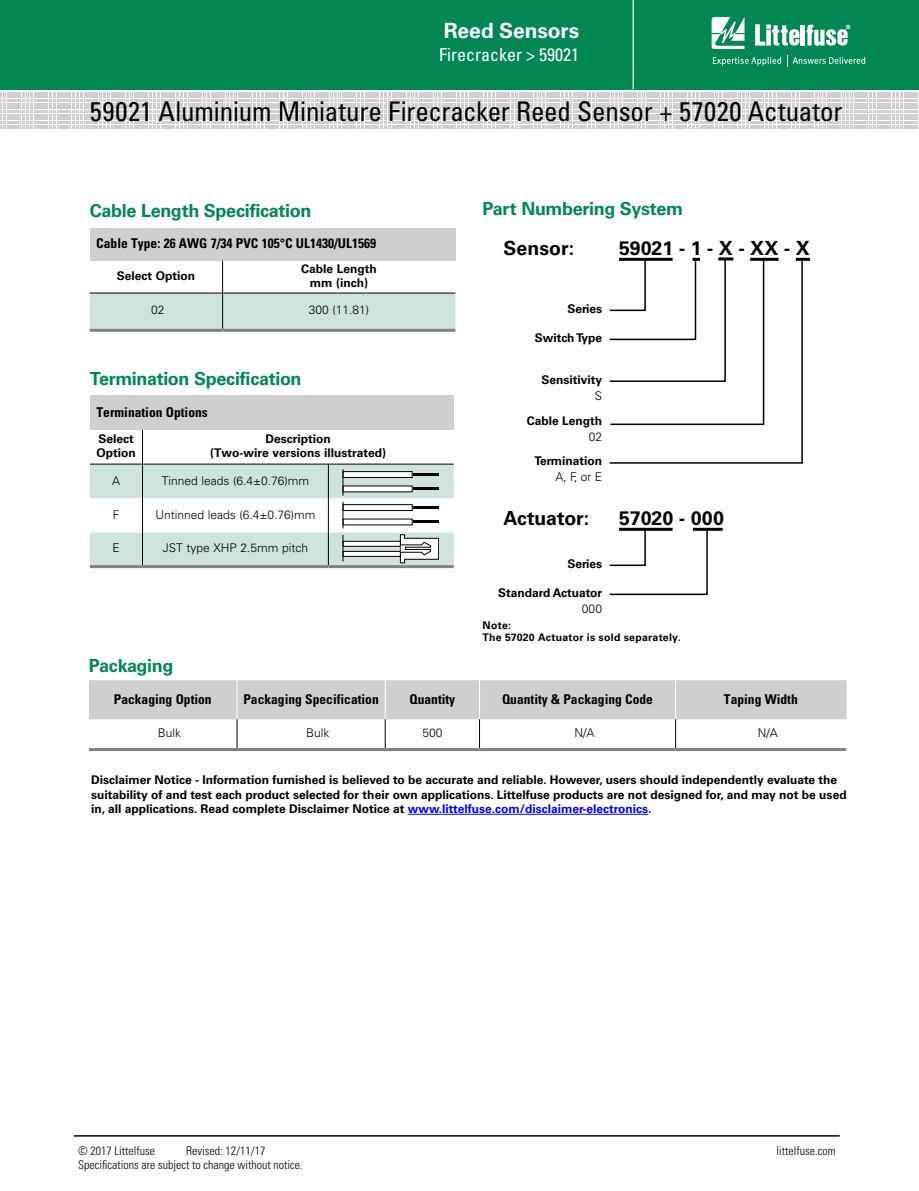
<style>
.page{position:relative;width:919px;height:1191px;background:#fff}
.page>*{position:absolute;margin:0;border:0;box-sizing:border-box;transform-origin:0 0}
.t1{font:condensed 27px "Univers LT Std";letter-spacing:-.005em;color:#000}
.t2{font:700 21px "Univers LT Std";letter-spacing:-.005em;color:#fff}
.t3{font:700 19.5px "Univers LT Std";color:#000}
.t4{font:700 18px "Univers LT Std";letter-spacing:-.02em;color:#008752}
.t5{font:condensed 18px "Univers LT Std";color:#fff}
.t6{font:700 condensed 13.5px "Univers LT Std";color:#000}
.t7{font:700 12px/13.5px "Univers LT Std";color:#000;text-align:center}
.t8{font:300 12px "Univers LT Std";color:#000}
.t9{font:300 condensed 12px "Univers LT Std";color:#000}
.t10{font:700 10.5px/12px "Univers LT Std";letter-spacing:.025em;color:#000}
.s1{color:#00f}
</style>
<div class="page">
<div style="left:0;top:0;width:918px;height:90px;background:#008752"></div>
<hr style="left:632px;top:0;width:1px;height:89px;background:#fff">
<svg style="left:711px;top:17px;width:33px;height:32px"></svg>
<hr style="left:800px;top:25px;width:4px;height:21px;background:#fff">
<svg style="left:806px;top:25px;width:44px;height:21px"></svg>
<svg style="left:755px;top:24px;width:44px;height:22px"></svg>
<svg style="left:712px;top:55px;width:153px;height:11px;background:#2e9c71"></svg>
<svg style="left:0;top:92px;width:917px;height:35px"></svg>
<hr style="left:74px;top:1135px;width:765px;height:1px;background:#000">
<svg style="left:89px;top:680px;width:757px;height:68px"></svg>
<hr style="left:89px;top:748px;width:148px;height:3px;background:#808285">
<hr style="left:237px;top:748px;width:148px;height:3px;background:#808285">
<hr style="left:385px;top:748px;width:94px;height:3px;background:#808285">
<hr style="left:479px;top:748px;width:196px;height:3px;background:#808285">
<hr style="left:675px;top:748px;width:171px;height:3px;background:#808285">
<hr style="left:718px;top:257px;width:15px;height:3px;background:#000">
<hr style="left:795px;top:258px;width:14px;height:3px;background:#000">
<svg style="left:609px;top:258px;width:194px;height:206px"></svg>
<hr style="left:692px;top:528px;width:30px;height:3px;background:#000">
<svg style="left:609px;top:528px;width:99px;height:68px"></svg>
<div style="left:90px;top:228px;width:365px;height:33px;background:#cdcfd0"></div>
<div style="left:90px;top:294px;width:365px;height:35px;background:#cee3d9"></div>
<hr style="left:222px;top:261px;width:1px;height:32px;background:#000">
<hr style="left:222px;top:293px;width:1px;height:36px;background:#000">
<hr style="left:90px;top:329px;width:132px;height:3px;background:#808285">
<hr style="left:222px;top:329px;width:233px;height:3px;background:#808285">
<hr style="left:90px;top:293px;width:132px;height:1px;background:#000">
<hr style="left:222px;top:293px;width:233px;height:1px;background:#000">
<div style="left:90px;top:396px;width:363px;height:34px;background:#cdcfd0"></div>
<hr style="left:142px;top:430px;width:1px;height:34px;background:#000">
<hr style="left:90px;top:565px;width:52px;height:3px;background:#808285">
<hr style="left:142px;top:565px;width:186px;height:3px;background:#808285">
<hr style="left:328px;top:565px;width:125px;height:3px;background:#808285">
<svg style="left:90px;top:464px;width:363px;height:102px"></svg>
<hr style="left:408px;top:814px;width:240px;height:1px;background:#00f">
<h2 class="t2" style="left:444px;top:19px;width:137px">Reed Sensors</h2>
<h3 class="t5" style="left:439px;top:43px;width:141px">Firecracker &gt; 59021</h3>
<h1 class="t1" style="left:90px;top:94px;width:754px">59021 Aluminium Miniature Firecracker Reed Sensor + 57020 Actuator</h1>
<h3 class="t4" style="left:90px;top:200px;width:223px">Cable Length Specification</h3>
<p class="t6" style="left:96px;top:235px;width:281px">Cable Type: 26 AWG 7/34 PVC 105°C UL1430/UL1569</p>
<p class="t7" style="left:117px;top:269px;width:80px">Select Option</p>
<p class="t7" style="left:301px;top:262px;width:77px">Cable Length mm (inch)</p>
<p class="t8" style="left:151px;top:303px;width:15px">02</p>
<p class="t8" style="left:309px;top:303px;width:62px">300 (11.81)</p>
<h3 class="t4" style="left:90px;top:367px;width:213px">Termination Specification</h3>
<p class="t6" style="left:96px;top:403px;width:113px">Termination Options</p>
<p class="t7" style="left:96px;top:432px;width:41px;text-align:left">Select<br>Option</p>
<p class="t7" style="left:210px;top:432px;width:178px">Description<br>(Two-wire versions illustrated)</p>
<p class="t8" style="left:112px;top:473px;width:10px">A</p>
<p class="t8" style="left:162px;top:473px;width:149px">Tinned leads (6.4±0.76)mm</p>
<p class="t8" style="left:113px;top:507px;width:8px">F</p>
<p class="t8" style="left:155px;top:507px;width:161px">Untinned leads (6.4±0.76)mm</p>
<p class="t8" style="left:112px;top:540px;width:9px">E</p>
<p class="t8" style="left:163px;top:540px;width:147px">JST type XHP 2.5mm pitch</p>
<h3 class="t4" style="left:482px;top:198px;width:202px">Part Numbering System</h3>
<h3 class="t3" style="left:503px;top:236px;width:72px">Sensor:</h3>
<h3 class="t3" style="left:619px;top:236px;width:192px">59021 - 1 - X - XX - X</h3>
<p class="t7" style="left:567px;top:302px;width:36px">Series</p>
<p class="t7" style="left:535px;top:331px;width:69px">Switch Type</p>
<p class="t7" style="left:541px;top:373px;width:62px">Sensitivity</p>
<p class="t8" style="left:595px;top:389px;width:9px">S</p>
<p class="t7" style="left:527px;top:414px;width:77px">Cable Length</p>
<p class="t8" style="left:589px;top:429px;width:15px">02</p>
<p class="t7" style="left:534px;top:454px;width:69px">Termination</p>
<p class="t8" style="left:555px;top:469px;width:48px">A, F, or E</p>
<h3 class="t3" style="left:503px;top:506px;width:87px">Actuator:</h3>
<p class="t7" style="left:567px;top:557px;width:36px">Series</p>
<p class="t7" style="left:498px;top:586px;width:106px">Standard Actuator</p>
<p class="t8" style="left:581px;top:601px;width:22px">000</p>
<h3 class="t3" style="left:619px;top:506px;width:106px">57020 - 000</h3>
<p class="t10" style="left:482px;top:619px;width:200px">Note:<br>The 57020 Actuator is sold separately.</p>
<h3 class="t4" style="left:89px;top:655px;width:86px">Packaging</h3>
<p class="t6" style="left:114px;top:690px;width:99px">Packaging Option</p>
<p class="t6" style="left:243px;top:690px;width:137px">Packaging Specification</p>
<p class="t6" style="left:409px;top:690px;width:47px">Quantity</p>
<p class="t6" style="left:502px;top:690px;width:152px">Quantity &amp; Packaging Code</p>
<p class="t6" style="left:724px;top:690px;width:75px">Taping Width</p>
<p class="t8" style="left:158px;top:725px;width:25px">Bulk</p>
<p class="t8" style="left:306px;top:725px;width:25px">Bulk</p>
<p class="t8" style="left:422px;top:725px;width:22px">500</p>
<p class="t8" style="left:574px;top:725px;width:22px">N/A</p>
<p class="t8" style="left:757px;top:725px;width:22px">N/A</p>
<p class="t7" style="left:91px;top:773px;width:757px;line-height:14.4px;text-align:left">Disclaimer Notice - Information furnished is believed to be accurate and reliable. However, users should independently evaluate the suitability of and test each product selected for their own applications. Littelfuse products are not designed for, and may not be used in, all applications. Read complete Disclaimer Notice at <span class="s1">www.littelfuse.com/disclaimer-electronics</span>.</p>
<p class="t9" style="left:78px;top:1143px;width:78px">© 2017 Littelfuse</p>
<p class="t9" style="left:186px;top:1143px;width:81px">Revised: 12/11/17</p>
<p class="t9" style="left:776px;top:1143px;width:61px">littelfuse.com</p>
<p class="t9" style="left:78px;top:1157px;width:226px">Specifications are subject to change without notice.</p>
</div>
